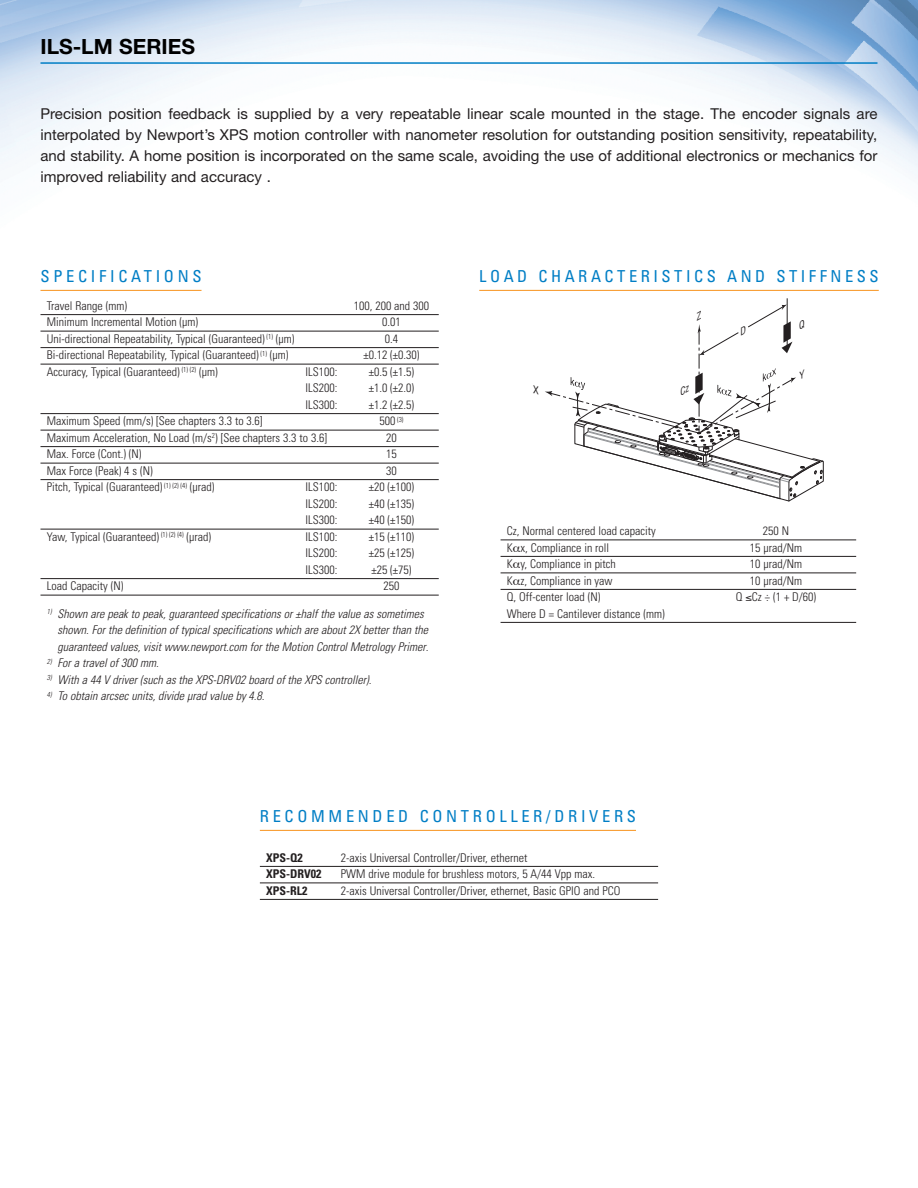
<style>
.page{position:relative;width:918px;height:1188px;background:#fff}
.page>*{position:absolute;margin:0;border:0;box-sizing:border-box;transform-origin:0 0}
.t1{font:700 21px "Helvetica Neue";color:#000}
.t2{font:condensed 16.5px "Univers";letter-spacing:.22em;color:#007ec5}
.t3{font:15px/21px "Helvetica Neue";color:#231f20;text-align:justify}
.t4{font:300 condensed 12px "Univers";color:#231f20}
.t5{font:italic 300 condensed 12px/16.5px "Univers";color:#231f20}
.t6{font:700 condensed 12px "Univers";color:#231f20}
</style>
<div class="page">
<img style="left:0;top:0;width:918px;height:177px">
<hr style="left:40px;top:62px;width:838px;height:2px;background:#007ec5">
<hr style="left:40px;top:290px;width:162px;height:1px;background:#f7931d">
<hr style="left:40px;top:314px;width:399px;height:1px;background:#231f20">
<hr style="left:40px;top:331px;width:399px;height:1px;background:#231f20">
<hr style="left:40px;top:347px;width:399px;height:1px;background:#231f20">
<hr style="left:40px;top:364px;width:399px;height:1px;background:#231f20">
<hr style="left:40px;top:413px;width:399px;height:1px;background:#231f20">
<hr style="left:40px;top:430px;width:399px;height:1px;background:#231f20">
<hr style="left:40px;top:446px;width:399px;height:1px;background:#231f20">
<hr style="left:40px;top:463px;width:399px;height:1px;background:#231f20">
<hr style="left:40px;top:479px;width:399px;height:1px;background:#231f20">
<hr style="left:40px;top:529px;width:399px;height:1px;background:#231f20">
<hr style="left:40px;top:578px;width:399px;height:1px;background:#231f20">
<hr style="left:40px;top:595px;width:399px;height:1px;background:#231f20">
<hr style="left:479px;top:290px;width:400px;height:1px;background:#f7931d">
<hr style="left:787px;top:298px;width:1px;height:50px;background:#231f20">
<hr style="left:501px;top:540px;width:355px;height:1px;background:#231f20">
<hr style="left:501px;top:556px;width:355px;height:1px;background:#231f20">
<hr style="left:501px;top:573px;width:355px;height:1px;background:#231f20">
<hr style="left:501px;top:589px;width:355px;height:1px;background:#231f20">
<hr style="left:501px;top:622px;width:355px;height:1px;background:#231f20">
<hr style="left:260px;top:830px;width:376px;height:1px;background:#f7931d">
<hr style="left:260px;top:866px;width:398px;height:1px;background:#231f20">
<hr style="left:260px;top:883px;width:398px;height:1px;background:#231f20">
<hr style="left:260px;top:899px;width:398px;height:1px;background:#231f20">
<svg style="left:545px;top:305px;width:279px;height:196px"></svg>
<h1 class="t1" style="left:40px;top:30px;width:156px">ILS-LM SERIES</h1>
<p class="t3" style="left:41px;top:104px;width:838px">Precision position feedback is supplied by a very repeatable linear scale mounted in the stage. The encoder signals are interpolated by Newport’s XPS motion controller with nanometer resolution for outstanding position sensitivity, repeatability, and stability. A home position is incorporated on the same scale, avoiding the use of additional electronics or mechanics for improved reliability and accuracy .</p>
<h2 class="t2" style="left:40px;top:270px;width:163px">SPECIFICATIONS</h2>
<p class="t4" style="left:47px;top:301px;width:82px">Travel Range (mm)</p>
<p class="t4" style="left:354px;top:301px;width:77px">100, 200 and 300</p>
<p class="t4" style="left:47px;top:318px;width:153px">Minimum Incremental Motion (µm)</p>
<p class="t4" style="left:382px;top:318px;width:20px">0.01</p>
<p class="t4" style="left:47px;top:334px;width:249px">Uni-directional Repeatability, Typical (Guaranteed) <sup>(1)</sup> (µm)</p>
<p class="t4" style="left:385px;top:334px;width:15px">0.4</p>
<p class="t4" style="left:47px;top:351px;width:243px">Bi-directional Repeatability, Typical (Guaranteed) <sup>(1)</sup> (µm)</p>
<p class="t4" style="left:363px;top:351px;width:58px">±0.12 (±0.30)</p>
<p class="t4" style="left:47px;top:367px;width:172px">Accuracy, Typical (Guaranteed) <sup>(1)</sup> <sup>(2)</sup> (µm)</p>
<p class="t4" style="left:306px;top:367px;width:33px">ILS100:</p>
<p class="t4" style="left:369px;top:367px;width:47px">±0.5 (±1.5)</p>
<p class="t4" style="left:306px;top:384px;width:33px">ILS200:</p>
<p class="t4" style="left:369px;top:384px;width:47px">±1.0 (±2.0)</p>
<p class="t4" style="left:306px;top:400px;width:33px">ILS300:</p>
<p class="t4" style="left:369px;top:400px;width:47px">±1.2 (±2.5)</p>
<p class="t4" style="left:47px;top:417px;width:217px">Maximum Speed (mm/s) [See chapters 3.3 to 3.6]</p>
<p class="t4" style="left:379px;top:417px;width:26px">500 <sup>(3)</sup></p>
<p class="t4" style="left:47px;top:433px;width:282px">Maximum Acceleration, No Load (m/s<sup>2</sup>) [See chapters 3.3 to 3.6]</p>
<p class="t4" style="left:386px;top:433px;width:12px">20</p>
<p class="t4" style="left:47px;top:450px;width:96px">Max. Force (Cont.) (N)</p>
<p class="t4" style="left:386px;top:450px;width:12px">15</p>
<p class="t4" style="left:47px;top:466px;width:107px">Max Force (Peak) 4 s (N)</p>
<p class="t4" style="left:386px;top:466px;width:12px">30</p>
<p class="t4" style="left:47px;top:483px;width:169px">Pitch, Typical (Guaranteed) <sup>(1)</sup> <sup>(2)</sup> <sup>(4)</sup> (µrad)</p>
<p class="t4" style="left:306px;top:483px;width:33px">ILS100:</p>
<p class="t4" style="left:369px;top:483px;width:47px">±20 (±100)</p>
<p class="t4" style="left:306px;top:499px;width:33px">ILS200:</p>
<p class="t4" style="left:369px;top:499px;width:47px">±40 (±135)</p>
<p class="t4" style="left:306px;top:516px;width:33px">ILS300:</p>
<p class="t4" style="left:369px;top:516px;width:47px">±40 (±150)</p>
<p class="t4" style="left:47px;top:532px;width:166px">Yaw, Typical (Guaranteed) <sup>(1)</sup> <sup>(2)</sup> <sup>(4)</sup> (µrad)</p>
<p class="t4" style="left:306px;top:532px;width:33px">ILS100:</p>
<p class="t4" style="left:369px;top:532px;width:47px">±15 (±110)</p>
<p class="t4" style="left:306px;top:549px;width:33px">ILS200:</p>
<p class="t4" style="left:369px;top:549px;width:47px">±25 (±125)</p>
<p class="t4" style="left:306px;top:565px;width:33px">ILS300:</p>
<p class="t4" style="left:371px;top:565px;width:42px">±25 (±75)</p>
<p class="t4" style="left:47px;top:582px;width:78px">Load Capacity (N)</p>
<p class="t4" style="left:384px;top:582px;width:17px">250</p>
<p class="t5" style="left:58px;top:606px;width:372px;text-indent:-11px"><sup>1)</sup> Shown are peak to peak, guaranteed specifications or ±half the value as sometimes shown. For the definition of typical specifications which are about 2X better than the guaranteed values, visit www.newport.com for the Motion Control Metrology Primer.</p>
<p class="t5" style="left:47px;top:656px;width:113px"><sup>2)</sup> For a travel of 300 mm.</p>
<p class="t5" style="left:47px;top:672px;width:326px"><sup>3)</sup> With a 44 V driver (such as the XPS-DRV02 board of the XPS controller).</p>
<p class="t5" style="left:47px;top:689px;width:219px"><sup>4)</sup> To obtain arcsec units, divide µrad value by 4.8.</p>
<h2 class="t2" style="left:479px;top:270px;width:401px">LOAD CHARACTERISTICS AND STIFFNESS</h2>
<p class="t4" style="left:507px;top:527px;width:150px">Cz, Normal centered load capacity</p>
<p class="t4" style="left:763px;top:527px;width:28px">250 N</p>
<p class="t4" style="left:507px;top:543px;width:104px">K x, Compliance in roll</p>
<p class="t4" style="left:750px;top:543px;width:54px">15 µrad/Nm</p>
<p class="t4" style="left:507px;top:560px;width:111px">K y, Compliance in pitch</p>
<p class="t4" style="left:750px;top:560px;width:54px">10 µrad/Nm</p>
<p class="t4" style="left:507px;top:576px;width:107px">K z, Compliance in yaw</p>
<p class="t4" style="left:750px;top:576px;width:54px">10 µrad/Nm</p>
<p class="t4" style="left:507px;top:593px;width:95px">Q, Off-center load (N)</p>
<p class="t4" style="left:736px;top:593px;width:82px">Q ≤Cz ÷ (1 + D/60)</p>
<p class="t4" style="left:507px;top:609px;width:159px">Where D = Cantilever distance (mm)</p>
<h2 class="t2" style="left:260px;top:810px;width:378px">RECOMMENDED CONTROLLER/DRIVERS</h2>
<p class="t6" style="left:266px;top:853px;width:38px">XPS-Q2</p>
<p class="t4" style="left:341px;top:853px;width:188px">2-axis Universal Controller/Driver, ethernet</p>
<p class="t6" style="left:266px;top:870px;width:57px">XPS-DRV02</p>
<p class="t4" style="left:341px;top:870px;width:256px">PWM drive module for brushless motors, 5 A/44 Vpp max.</p>
<p class="t6" style="left:266px;top:886px;width:43px">XPS-RL2</p>
<p class="t4" style="left:341px;top:886px;width:281px">2-axis Universal Controller/Driver, ethernet, Basic GPIO and PCO</p>
</div>
